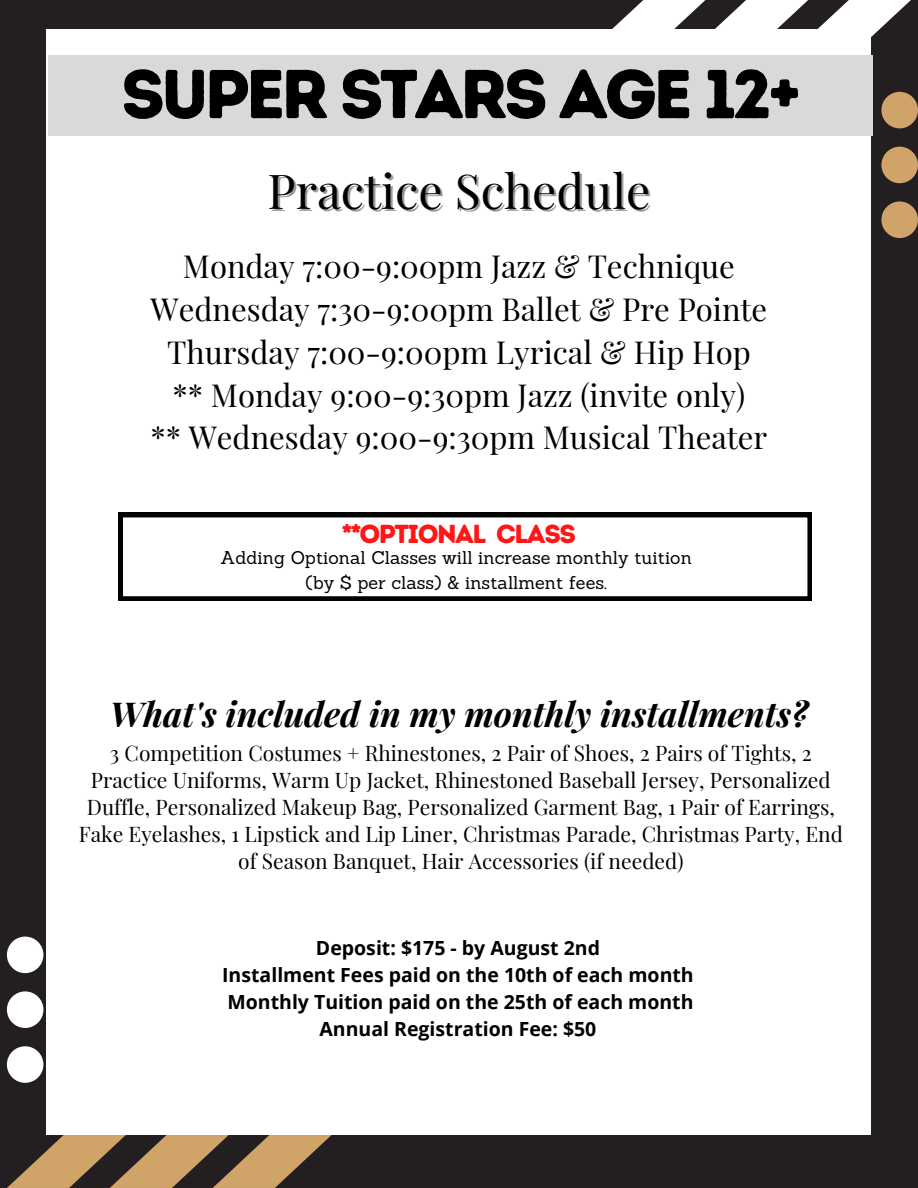
<style>
.page{position:relative;width:918px;height:1188px;background:#231f20}
.page>*{position:absolute;margin:0;border:0;box-sizing:border-box;transform-origin:0 0}
.t1{font:69px "Intro Rust Base";letter-spacing:-.06em;color:#000}
.t2{font:48px "Playfair Display";color:#000}
.t3{font:italic 700 34.35px "Playfair Display";color:#000}
.t4{font:31.05px/42.8px "Playfair Display";color:#000;text-align:center}
.t5{font:26.1px "Intro Rust Base";letter-spacing:-.06em;color:#ff1616}
.t6{font:21px/27px "Playfair Display";color:#000;text-align:center}
.t7{font:700 19.5px/27px "Open Sans";color:#000;text-align:center}
.t8{font:18px "Sanchez";color:#000}
</style>
<div class="page">
<svg style="left:7px;top:1095px;width:325px;height:93px"></svg>
<svg style="left:7px;top:937px;width:36px;height:146px"></svg>
<div style="left:47px;top:29px;width:824px;height:1106px;background:#fff"></div>
<svg style="left:612px;top:0;width:306px;height:238px"></svg>
<div style="left:48px;top:55px;width:825px;height:81px;background:#d9d9d9"></div>
<svg style="left:119px;top:513px;width:692px;height:88px"></svg>
<p class="t1" style="left:121px;top:53px;width:681px">SUPER STARS AGE 12+</p>
<h1 class="t2" style="left:268px;top:157px;width:384px">Practice Schedule</h1>
<h4 class="t4" style="left:150px;top:244px;width:619px">Monday 7:00-9:00pm Jazz &amp; Technique Wednesday 7:30-9:00pm Ballet &amp; Pre Pointe Thursday 7:00-9:00pm Lyrical &amp; Hip Hop ** Monday 9:00-9:30pm Jazz (invite only)<br>** Wednesday 9:00-9:30pm Musical Theater</h4>
<h6 class="t5" style="left:342px;top:518px;width:236px">**OPTIONAL CLASS</h6>
<h3 class="t8" style="left:220px;top:546px;width:473px">Adding Optional Classes will increase monthly tuition</h3>
<p class="t8" style="left:306px;top:571px;width:303px">(by $ per class) &amp; installment fees.</p>
<p class="t3" style="left:110px;top:690px;width:700px">What's included in my monthly installments?</p>
<h2 class="t6" style="left:79px;top:739px;width:766px">3 Competition Costumes + Rhinestones, 2 Pair of Shoes, 2 Pairs of Tights, 2<br>Practice Uniforms, Warm Up Jacket, Rhinestoned Baseball Jersey, Personalized Duffle, Personalized Makeup Bag, Personalized Garment Bag, 1 Pair of Earrings, Fake Eyelashes, 1 Lipstick and Lip Liner, Christmas Parade, Christmas Party, End of Season Banquet, Hair Accessories (if needed)</h2>
<p class="t7" style="left:222px;top:934px;width:473px">Deposit: $175 - by August 2nd<br>Installment Fees paid on the 10th of each month Monthly Tuition paid on the 25th of each month Annual Registration Fee: $50</p>
</div>
